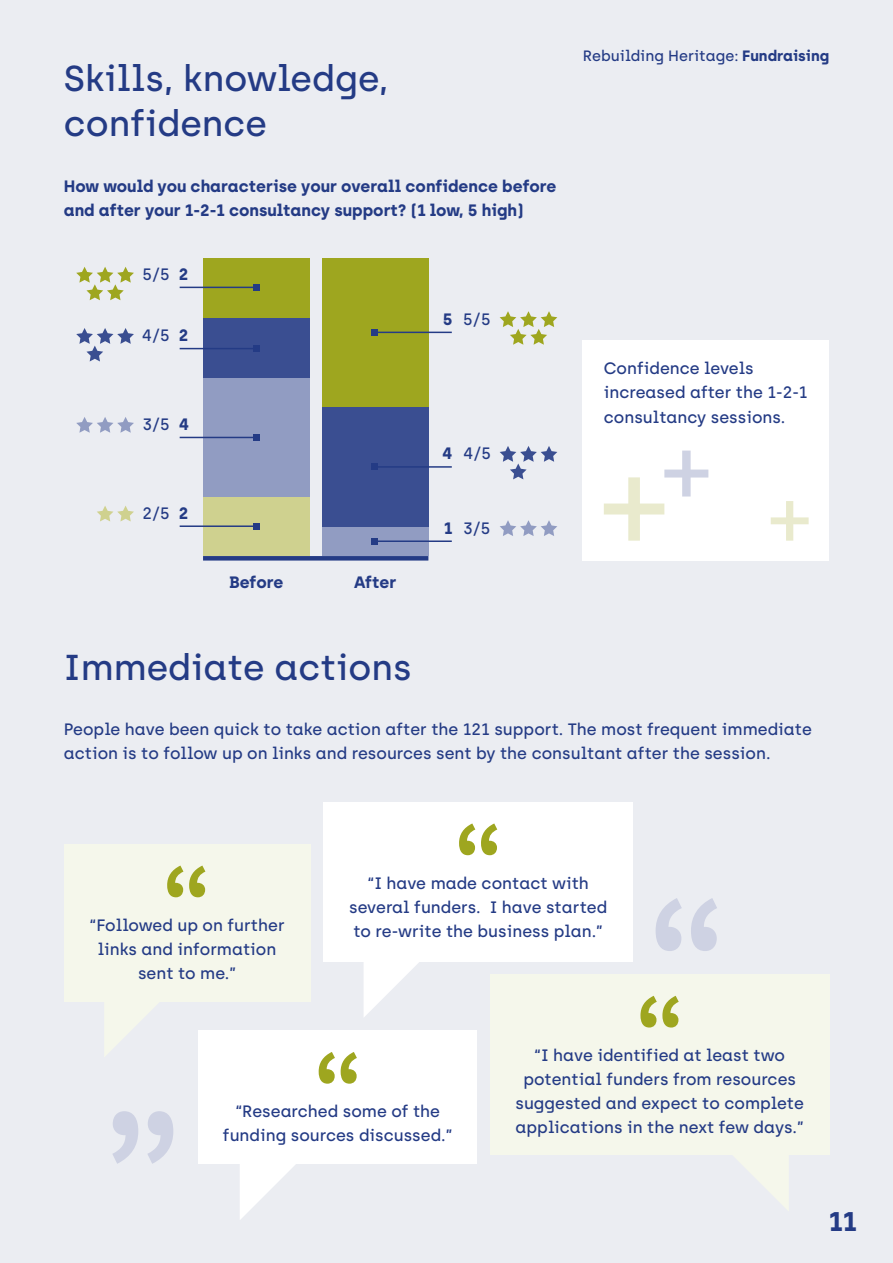
<style>
.page{position:relative;width:893px;height:1263px;background:#ebedf2}
.page>*{position:absolute;margin:0;border:0;box-sizing:border-box;transform-origin:0 0}
.t1{font:500 36px/45px "Archia";color:#243b85}
.t2{font:700 27px "Archia";color:#243b85}
.t3{font:500 16.5px/24px "Archia";color:#243b85;text-align:center}
.t4{font:700 16.5px/24px "Archia";color:#243b85}
.t5{font:500 15px "Archia";color:#243b85}
.s1{font-weight:700}
</style>
<div class="page">
<div style="left:203px;top:496px;width:106px;height:60px;background:#cfd18f"></div>
<div style="left:322px;top:526px;width:106px;height:30px;background:#919cc2"></div>
<div style="left:322px;top:407px;width:106px;height:119px;background:#3a4e91"></div>
<div style="left:322px;top:258px;width:106px;height:149px;background:#9ea61f"></div>
<div style="left:203px;top:377px;width:106px;height:119px;background:#919cc2"></div>
<div style="left:203px;top:318px;width:106px;height:59px;background:#3a4e91"></div>
<div style="left:203px;top:258px;width:106px;height:60px;background:#9ea61f"></div>
<hr style="left:203px;top:556px;width:225px;height:4px;background:#243b85">
<hr style="left:180px;top:525px;width:77px;height:2px;background:#243b85">
<svg style="left:254px;top:523px;width:6px;height:6px"></svg>
<hr style="left:180px;top:437px;width:77px;height:1px;background:#243b85">
<svg style="left:254px;top:434px;width:6px;height:6px"></svg>
<hr style="left:180px;top:348px;width:77px;height:1px;background:#243b85">
<svg style="left:254px;top:346px;width:6px;height:6px"></svg>
<hr style="left:180px;top:287px;width:77px;height:1px;background:#243b85">
<svg style="left:254px;top:284px;width:6px;height:6px"></svg>
<hr style="left:375px;top:332px;width:77px;height:1px;background:#243b85">
<svg style="left:372px;top:329px;width:6px;height:6px"></svg>
<hr style="left:375px;top:466px;width:77px;height:2px;background:#243b85">
<svg style="left:372px;top:464px;width:6px;height:6px"></svg>
<hr style="left:375px;top:540px;width:77px;height:2px;background:#243b85">
<svg style="left:372px;top:538px;width:6px;height:6px"></svg>
<svg style="left:76px;top:417px;width:58px;height:16px"></svg>
<svg style="left:97px;top:506px;width:37px;height:15px"></svg>
<svg style="left:76px;top:267px;width:58px;height:33px"></svg>
<svg style="left:500px;top:311px;width:57px;height:34px"></svg>
<svg style="left:76px;top:328px;width:58px;height:33px"></svg>
<svg style="left:500px;top:446px;width:57px;height:33px"></svg>
<svg style="left:500px;top:520px;width:57px;height:16px"></svg>
<div style="left:583px;top:340px;width:246px;height:220px;background:#fff"></div>
<svg style="left:604px;top:451px;width:104px;height:90px"></svg>
<svg style="left:771px;top:501px;width:38px;height:40px"></svg>
<div style="left:64px;top:844px;width:246px;height:157px;background:#f5f7eb"></div>
<div style="left:323px;top:802px;width:310px;height:160px;background:#fff"></div>
<div style="left:490px;top:974px;width:339px;height:181px;background:#f5f7eb"></div>
<div style="left:199px;top:1030px;width:278px;height:134px;background:#fff"></div>
<svg style="left:167px;top:865px;width:38px;height:32px"></svg>
<svg style="left:459px;top:823px;width:38px;height:32px"></svg>
<svg style="left:640px;top:996px;width:39px;height:31px"></svg>
<svg style="left:319px;top:1052px;width:38px;height:32px"></svg>
<svg style="left:240px;top:1164px;width:56px;height:56px"></svg>
<svg style="left:656px;top:898px;width:61px;height:53px"></svg>
<svg style="left:112px;top:1111px;width:61px;height:53px"></svg>
<svg style="left:364px;top:962px;width:55px;height:55px"></svg>
<h1 class="t1" style="left:64px;top:55px;width:326px">Skills, knowledge, confidence</h1>
<p class="t4" style="left:64px;top:174px;width:494px">How would you characterise your overall confidence before and after your 1-2-1 consultancy support? (1 low, 5 high)</p>
<p class="t3" style="left:142px;top:262px;width:48px">5/5 <span class="s1">2</span></p>
<p class="t3" style="left:142px;top:323px;width:48px">4/5 <span class="s1">2</span></p>
<p class="t3" style="left:142px;top:412px;width:48px">3/5 <span class="s1">4</span></p>
<p class="t3" style="left:143px;top:501px;width:47px">2/5 <span class="s1">2</span></p>
<p class="t4" style="left:229px;top:570px;width:56px">Before</p>
<p class="t4" style="left:354px;top:570px;width:44px">After</p>
<h1 class="t1" style="left:64px;top:645px;width:349px">Immediate actions</h1>
<p class="t3" style="left:443px;top:307px;width:49px"><span class="s1">5</span> 5/5</p>
<p class="t3" style="left:442px;top:441px;width:51px"><span class="s1">4</span> 4/5</p>
<p class="t3" style="left:444px;top:516px;width:48px"><span class="s1">1</span> 3/5</p>
<p class="t5" style="left:583px;top:47px;width:248px">Rebuilding Heritage: <span class="s1">Fundraising</span></p>
<p class="t3" style="left:604px;top:356px;width:205px;text-align:left">Confidence levels increased after the 1-2-1</p>
<p class="t3" style="left:604px;top:405px;width:183px">consultancy sessions.</p>
<p class="t3" style="left:64px;top:717px;width:750px;text-align:left">People have been quick to take action after the 121 support. The most frequent immediate action is to follow up on links and resources sent by the consultant after the session.</p>
<p class="t3" style="left:90px;top:913px;width:197px">“Followed up on further links and information sent to me.”</p>
<p class="t3" style="left:349px;top:871px;width:260px">“I have made contact with several funders. I have started to re-write the business plan.”</p>
<p class="t3" style="left:223px;top:1099px;width:231px">“Researched some of the funding sources discussed.”</p>
<p class="t3" style="left:515px;top:1043px;width:290px">“I have identified at least two potential funders from resources suggested and expect to complete applications in the next few days.”</p>
<h2 class="t2" style="left:829px;top:1205px;width:29px">11</h2>
</div>
